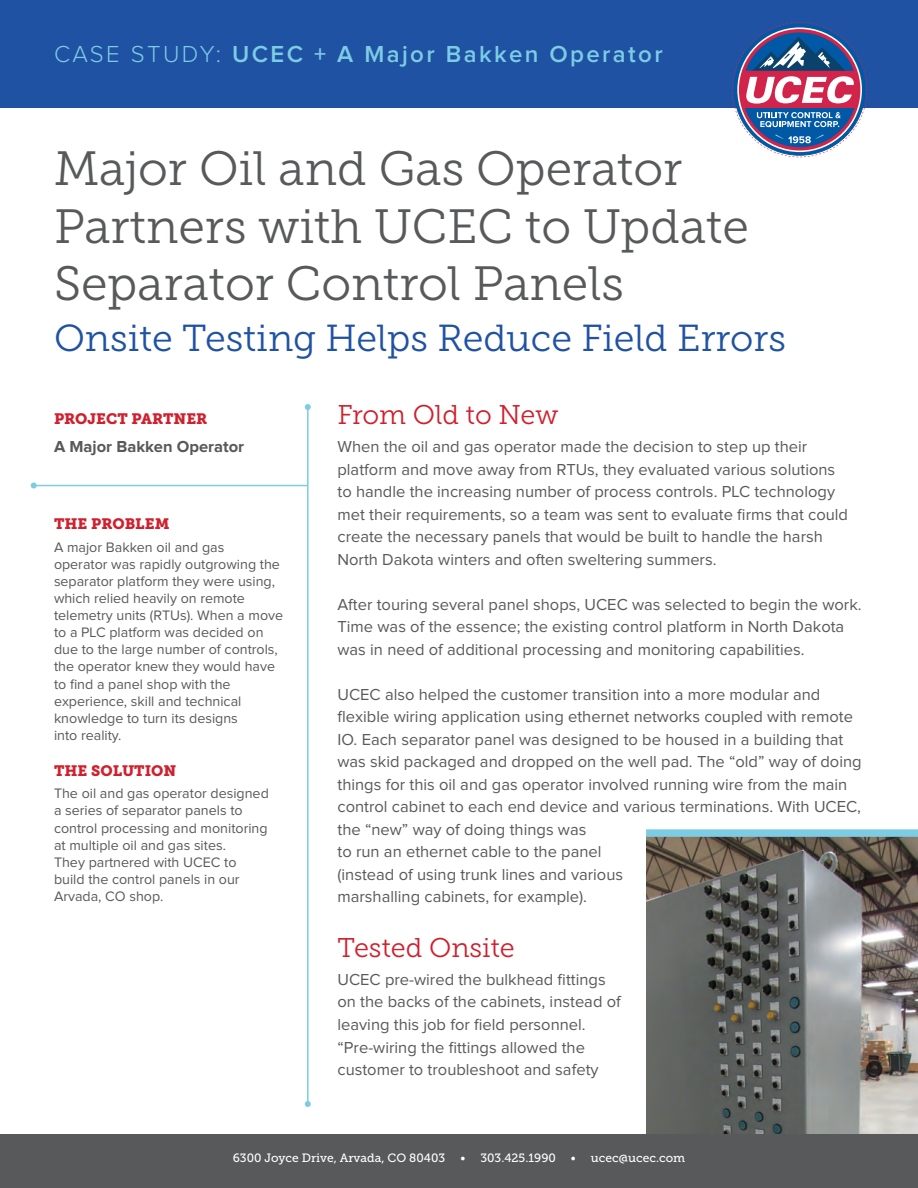
<style>
.page{position:relative;width:918px;height:1188px;background:#fff}
.page>*{position:absolute;margin:0;border:0;box-sizing:border-box;transform-origin:0 0}
.t1{font:48px/57.6px "Museo Slab 300";color:#58595b}
.t2{font:37.5px "Museo Slab 300";color:#1f52a3}
.t3{font:27px "Museo Slab 300";color:#d0202e}
.t4{font:600 24px "Proxima Nova";letter-spacing:.1em;color:#7ccce4}
.t5{font:16.5px/22.5px "Proxima Nova";color:#58595b}
.t6{font:700 16.5px "Proxima Nova";color:#58595b}
.t7{font:15px "Museo Slab 900";color:#d0202e}
.t8{font:14.25px/17.1px "Proxima Nova";color:#58595b}
.t9{font:12px "Museo Slab 500";color:#fff}
.s1{font-weight:300}
</style>
<div class="page">
<div style="left:0;top:0;width:918px;height:108px;background:#1f52a3"></div>
<svg style="left:732px;top:22px;width:135px;height:135px"></svg>
<hr style="left:307px;top:407px;width:2px;height:697px;background:#7ccce4">
<svg style="left:305px;top:404px;width:6px;height:6px"></svg>
<svg style="left:305px;top:1101px;width:6px;height:6px"></svg>
<img style="left:646px;top:837px;width:272px;height:298px">
<hr style="left:34px;top:485px;width:274px;height:1px;background:#7ccce4">
<svg style="left:31px;top:483px;width:6px;height:6px"></svg>
<div style="left:0;top:1135px;width:918px;height:53px;background:#58595b"></div>
<div style="left:646px;top:829px;width:272px;height:8px;background:#7ccce4"></div>
<p class="t4" style="left:54px;top:40px;width:610px"><span class="s1">CASE STUDY:</span> UCEC + A Major Bakken Operator</p>
<p class="t1" style="left:54px;top:140px;width:696px">Major Oil and Gas Operator<br>Partners with UCEC to Update<br>Separator Control Panels</p>
<p class="t2" style="left:54px;top:317px;width:734px">Onsite Testing Helps Reduce Field Errors</p>
<p class="t7" style="left:54px;top:410px;width:155px">PROJECT PARTNER</p>
<p class="t6" style="left:54px;top:437px;width:192px">A Major Bakken Operator</p>
<p class="t7" style="left:54px;top:515px;width:117px">THE PROBLEM</p>
<p class="t8" style="left:54px;top:539px;width:231px">A major Bakken oil and gas<br>operator was rapidly outgrowing the separator platform they were using, which relied heavily on remote telemetry units (RTUs). When a move to a PLC platform was decided on due to the large number of controls, the operator knew they would have to find a panel shop with the experience, skill and technical knowledge to turn its designs<br>into reality.</p>
<p class="t7" style="left:54px;top:762px;width:124px">THE SOLUTION</p>
<p class="t8" style="left:54px;top:785px;width:216px">The oil and gas operator designed a series of separator panels to control processing and monitoring at multiple oil and gas sites.<br>They partnered with UCEC to build the control panels in our<br>Arvada, CO shop.</p>
<p class="t3" style="left:338px;top:400px;width:222px">From Old to New</p>
<p class="t5" style="left:338px;top:436px;width:512px">When the oil and gas operator made the decision to step up their platform and move away from RTUs, they evaluated various solutions to handle the increasing number of process controls. PLC technology met their requirements, so a team was sent to evaluate firms that could create the necessary panels that would be built to handle the harsh North Dakota winters and often sweltering summers.</p>
<p class="t5" style="left:338px;top:593px;width:526px">After touring several panel shops, UCEC was selected to begin the work.<br>Time was of the essence; the existing control platform in North Dakota was in need of additional processing and monitoring capabilities.</p>
<p class="t5" style="left:338px;top:683px;width:526px">UCEC also helped the customer transition into a more modular and flexible wiring application using ethernet networks coupled with remote IO. Each separator panel was designed to be housed in a building that was skid packaged and dropped on the well pad. The “old” way of doing things for this oil and gas operator involved running wire from the main control cabinet to each end device and various terminations. With UCEC, the “new” way of doing things was<br>to run an ethernet cable to the panel<br>(instead of using trunk lines and various<br>marshalling cabinets, for example).</p>
<p class="t3" style="left:338px;top:933px;width:179px">Tested Onsite</p>
<p class="t5" style="left:338px;top:969px;width:285px">UCEC pre-wired the bulkhead fittings on the backs of the cabinets, instead of leaving this job for field personnel. “Pre-wiring the fittings allowed the customer to troubleshoot and safety</p>
<p class="t9" style="left:233px;top:1151px;width:214px">6300 Joyce Drive, Arvada, CO 80403</p>
<p class="t9" style="left:460px;top:1151px;width:97px">• 303.425.1990</p>
<p class="t9" style="left:571px;top:1151px;width:116px">• ucec@ucec.com</p>
</div>
